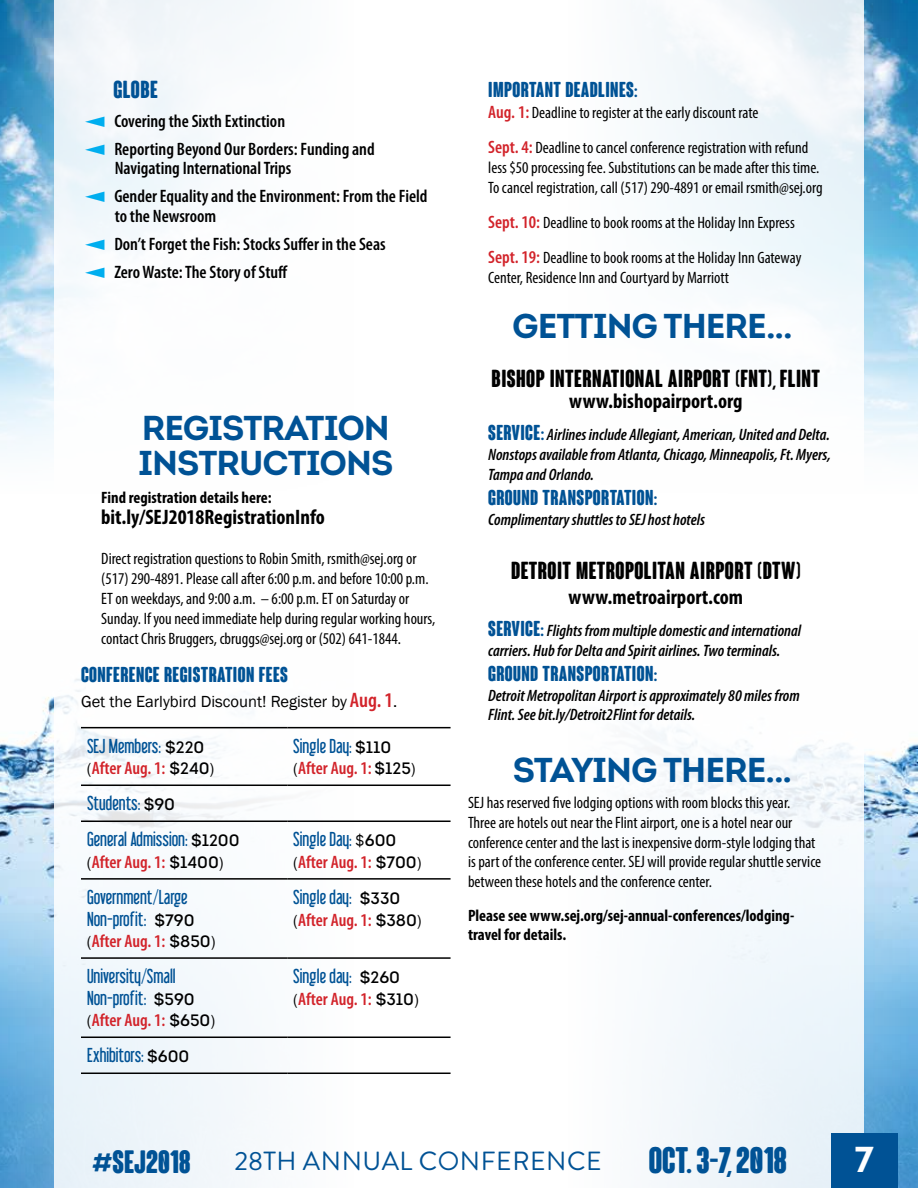
<style>
.page{position:relative;width:918px;height:1188px;background:#fff}
.page>*{position:absolute;margin:0;border:0;box-sizing:border-box;transform-origin:0 0}
.t1{font:700 condensed 36px "Coluna Rounded";color:#005295}
.t2{font:700 36px "Intro";color:#fff}
.t3{font:700 34.5px "Intro";letter-spacing:-.035em;color:#005295}
.t4{font:26.25px "Brandon Grotesque";letter-spacing:.02em;color:#005295}
.t5{font:700 condensed 24px "Coluna Rounded";letter-spacing:.02em;color:#000}
.t6{font:700 condensed 24px "Coluna Rounded";color:#005295}
.t7{font:700 condensed 21px "Coluna Rounded";letter-spacing:.02em;color:#005295}
.t8{font:700 condensed 21px "Myriad Pro";color:#000}
.t9{font:600 condensed 18px/28.2px "Myriad Pro";color:#000}
.t10{font:18px/21.6px "Libel Suit";color:#005295}
.t11{font:600 condensed 18px "Myriad Pro";color:#d2232a}
.t12{font:condensed 16.5px/19.8px "Myriad Pro";color:#000}
.t13{font:italic 600 condensed 16.5px/19.8px "Myriad Pro";color:#000}
.t14{font:700 condensed 16.5px/19.8px "Myriad Pro";color:#000}
.t15{font:16.5px "Franklin Gothic";color:#000}
.s1{font-family:"Myriad Pro";font-weight:600;font-stretch:condensed;font-size:21px;color:#d2232a}
.s2{font-family:"Intro";font-size:16.5px;color:#000}
.s3{font-family:"Franklin Gothic";font-weight:400;font-stretch:normal;font-size:16.5px;color:#000}
.s4{font-family:"Intro";font-weight:400;font-stretch:normal;font-size:16.5px;color:#000}
.s5{font-family:"Franklin Gothic";font-size:16.5px;color:#000}
.s6{font-weight:600;font-size:18px;color:#d2232a}
.s7{font-family:"Coluna Rounded";font-weight:700;font-style:normal;font-size:21px;color:#005295}
.s8{font-family:"Coluna Rounded";font-weight:700;font-stretch:condensed;font-size:49.5px}
.s9{font-family:"Coluna Rounded";font-weight:700;font-stretch:condensed;font-size:31.5px}
</style>
<div class="page">
<img style="left:0;top:725px;width:54px;height:463px">
<img style="left:0;top:0;width:54px;height:451px">
<img style="left:864px;top:743px;width:54px;height:445px">
<img style="left:864px;top:0;width:54px;height:453px">
<div style="left:831px;top:1133px;width:66px;height:55px;background:#005295"></div>
<hr style="left:81px;top:727px;width:206px;height:1px;background:#000">
<hr style="left:287px;top:727px;width:164px;height:1px;background:#000">
<hr style="left:81px;top:785px;width:206px;height:1px;background:#000">
<hr style="left:287px;top:785px;width:164px;height:1px;background:#000">
<hr style="left:81px;top:821px;width:206px;height:1px;background:#000">
<hr style="left:287px;top:821px;width:164px;height:1px;background:#000">
<hr style="left:81px;top:878px;width:206px;height:2px;background:#000">
<hr style="left:287px;top:878px;width:164px;height:2px;background:#000">
<hr style="left:81px;top:957px;width:206px;height:2px;background:#000">
<hr style="left:287px;top:957px;width:164px;height:2px;background:#000">
<hr style="left:81px;top:1037px;width:206px;height:1px;background:#000">
<hr style="left:287px;top:1037px;width:164px;height:1px;background:#000">
<hr style="left:81px;top:1073px;width:206px;height:1px;background:#000">
<hr style="left:287px;top:1073px;width:164px;height:1px;background:#000">
<svg style="left:85px;top:116px;width:20px;height:11px"></svg>
<svg style="left:85px;top:144px;width:20px;height:11px"></svg>
<svg style="left:85px;top:192px;width:20px;height:10px"></svg>
<svg style="left:93px;top:240px;width:12px;height:9px"></svg>
<h3 class="t6" style="left:113px;top:77px;width:46px">GLOBE</h3>
<p class="t9" style="left:114px;top:106px;width:262px">Covering the Sixth Extinction<br>Reporting Beyond Our Borders: Funding and</p>
<p class="t9" style="left:114px;top:154px;width:315px">Navigating International Trips<br>Gender Equality and the Environment: From the Field</p>
<p class="t9" style="left:114px;top:201px;width:273px">to the Newsroom<br>Don’t Forget the Fish: Stocks Suffer in the Seas<br>Zero Waste: The Story of Stuff</p>
<h2 class="t3" style="left:142px;top:405px;width:87px">REGISTR</h2>
<h2 class="t3" style="left:284px;top:405px;width:43px">ATION</h2>
<h2 class="t3" style="left:138px;top:441px;width:22px">INSTRU</h2>
<h2 class="t3" style="left:263px;top:441px;width:47px">CTIONS</h2>
<p class="t14" style="left:101px;top:488px;width:172px">Find registration details here:</p>
<p class="t8" style="left:101px;top:504px;width:225px">bit.ly/SEJ2018RegistrationInfo</p>
<p class="t12" style="left:101px;top:549px;width:336px">Direct registration questions to Robin Smith, rsmith@sej.org or (517) 290-4891. Please call after 6:00 p.m. and before 10:00 p.m.<br>ET on weekdays, and 9:00 a.m. – 6:00 p.m. ET on Saturday or Sunday. If you need immediate help during regular working hours, contact Chris Bruggers, cbruggs@sej.org or (502) 641-1844.</p>
<p class="t7" style="left:81px;top:663px;width:193px">CONFERENCE REGISTRATION FEES</p>
<p class="t15" style="left:81px;top:692px;width:318px">Get the Earlybird Discount! Register by <span class="s1">Aug. 1</span>.</p>
<p class="t10" style="left:87px;top:735px;width:119px">SEJ Members: <span class="s2">$220</span></p>
<p class="t11" style="left:87px;top:757px;width:129px"><span class="s3">(</span>After Aug. 1: <span class="s4">$240</span><span class="s3">)</span></p>
<p class="t10" style="left:293px;top:735px;width:100px">Single Day: <span class="s2">$110</span></p>
<p class="t11" style="left:293px;top:757px;width:124px"><span class="s3">(</span>After Aug. 1: <span class="s4">$125</span><span class="s3">)</span></p>
<p class="t10" style="left:87px;top:785px;width:154px;line-height:36px">Students: <span class="s2">$90<br></span>General Admission: <span class="s2">$1200</span></p>
<p class="t11" style="left:87px;top:851px;width:138px"><span class="s3">(</span>After Aug. 1: <span class="s4">$1400</span><span class="s3">)</span></p>
<p class="t10" style="left:87px;top:886px;width:109px">Government/Large<br>Non-profit: <span class="s2">$790</span></p>
<p class="t11" style="left:87px;top:930px;width:130px"><span class="s3">(</span>After Aug. 1: <span class="s4">$850</span><span class="s3">)</span></p>
<p class="t10" style="left:87px;top:965px;width:109px">University/Small<br>Non-profit: <span class="s2">$590</span></p>
<p class="t11" style="left:87px;top:1009px;width:130px"><span class="s3">(</span>After Aug. 1: <span class="s4">$650</span><span class="s3">)</span></p>
<p class="t10" style="left:87px;top:1045px;width:104px">Exhibitors: <span class="s2">$600</span></p>
<p class="t10" style="left:293px;top:829px;width:105px">Single Day: <span class="s5">$</span><span class="s2">600</span></p>
<p class="t11" style="left:293px;top:851px;width:130px"><span class="s3">(</span>After Aug. 1: <span class="s4">$700</span><span class="s3">)</span></p>
<p class="t10" style="left:293px;top:886px;width:109px">Single day: <span class="s2">$330</span></p>
<p class="t11" style="left:293px;top:909px;width:130px"><span class="s3">(</span>After Aug. 1: <span class="s4">$380</span><span class="s3">)</span></p>
<p class="t10" style="left:293px;top:965px;width:108px">Single day: <span class="s2">$260</span></p>
<p class="t11" style="left:293px;top:988px;width:127px"><span class="s3">(</span>After Aug. 1: <span class="s4">$310</span><span class="s3">)</span></p>
<p class="t7" style="left:488px;top:78px;width:151px">IMPORTANT DEADLINES:</p>
<p class="t12" style="left:488px;top:95px;width:322px;line-height:35.1px"><span class="s6">Aug. 1:</span> Deadline to register at the early discount rate<br><span class="s6">Sept. 4:</span> Deadline to cancel conference registration with refund</p>
<p class="t12" style="left:488px;top:158px;width:336px">less $50 processing fee. Substitutions can be made after this time.<br>To cancel registration, call (517) 290-4891 or email rsmith@sej.org</p>
<p class="t12" style="left:488px;top:205px;width:315px;line-height:35.1px"><span class="s6">Sept. 10:</span> Deadline to book rooms at the Holiday Inn Express<br><span class="s6">Sept. 19:</span> Deadline to book rooms at the Holiday Inn Gateway</p>
<p class="t12" style="left:488px;top:267px;width:242px">Center, Residence Inn and Courtyard by Marriott</p>
<h2 class="t3" style="left:512px;top:304px;width:45px">GETTIN</h2>
<h2 class="t3" style="left:632px;top:304px;width:54px">G THERE</h2>
<h2 class="t3" style="left:766px;top:304px;width:28px">...</h2>
<h3 class="t5" style="left:492px;top:365px;width:326px">BISHOP INTERNATIONAL AIRPORT (FNT), FLINT</h3>
<p class="t8" style="left:569px;top:388px;width:175px">www.bishopairport.org</p>
<p class="t13" style="left:488px;top:424px;width:344px;text-align:justify"><span class="s7">SERVICE:</span> Airlines include Allegiant, American, United and Delta.<br>Nonstops available from Atlanta, Chicago, Minneapolis, Ft. Myers, Tampa and Orlando.</p>
<p class="t7" style="left:488px;top:486px;width:18px">GROUND</p>
<p class="t7" style="left:542px;top:486px;width:116px">TRANSPORTATION:</p>
<p class="t13" style="left:488px;top:509px;width:218px">Complimentary shuttles to SEJ host hotels</p>
<h3 class="t5" style="left:511px;top:557px;width:291px">DETROIT METROPOLITAN AIRPORT (DTW)</h3>
<p class="t8" style="left:569px;top:584px;width:176px">www.metroairport.com</p>
<p class="t13" style="left:488px;top:620px;width:314px"><span class="s7">SERVICE:</span> Flights from multiple domestic and international carriers. Hub for Delta and Spirit airlines. Two terminals.</p>
<p class="t7" style="left:488px;top:662px;width:18px">GROUND</p>
<p class="t7" style="left:542px;top:662px;width:116px">TRANSPORTATION:</p>
<p class="t13" style="left:488px;top:685px;width:313px">Detroit Metropolitan Airport is approximately 80 miles from<br>Flint. See bit.ly/Detroit2Flint for details.</p>
<h2 class="t3" style="left:513px;top:747px;width:172px">STAYIN G THERE</h2>
<h2 class="t3" style="left:766px;top:747px;width:28px">...</h2>
<p class="t12" style="left:468px;top:792px;width:355px">SEJ has reserved five lodging options with room blocks this year.<br>Three are hotels out near the Flint airport, one is a hotel near our conference center and the last is inexpensive dorm-style lodging that is part of the conference center. SEJ will provide regular shuttle service between these hotels and the conference center.</p>
<p class="t14" style="left:468px;top:905px;width:328px">Please see www.sej.org/sej-annual-conferences/lodging&shy;travel for details.</p>
<h3 class="t4" style="left:92px;top:1143px;width:511px"><span class="s8">#</span><span class="s9">SEJ2018</span> 28TH ANNUAL CONFERENCE</h3>
<h1 class="t1" style="left:649px;top:1141px;width:140px">OCT. 3-7, 2018</h1>
<h1 class="t2" style="left:854px;top:1137px;width:21px">7</h1>
</div>
